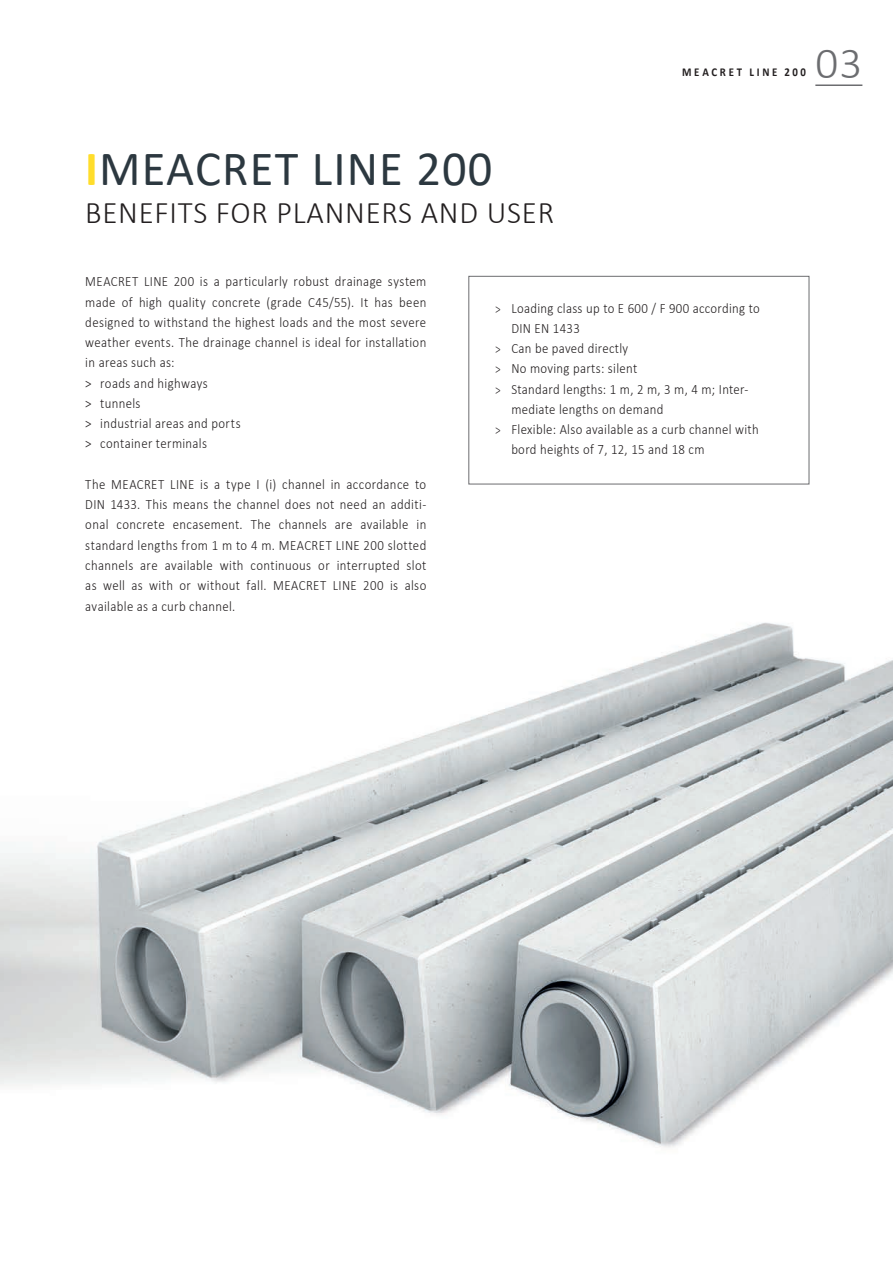
<style>
.page{position:relative;width:893px;height:1263px;background:#fff}
.page>*{position:absolute;margin:0;border:0;box-sizing:border-box;transform-origin:0 0}
.t1{font:49.5px "Calibri";letter-spacing:.025em;color:#2c3840}
.t2{font:300 45px "Calibri";color:#6c6d70}
.t3{font:300 31.5px "Calibri";letter-spacing:.025em;color:#231f20}
.t4{font:300 14.25px/20.2px "Calibri";letter-spacing:.025em;color:#231f20;scale:.9 1}
.t5{font:700 12px "Calibri";letter-spacing:.255em;color:#231f20;scale:.9 1}
.s1{font-weight:700;color:#ffdd2b}
.s2{font-family:"Conduit ITC Pro"}
</style>
<div class="page">
<hr style="left:815px;top:84px;width:47px;height:2px;background:#6c6d70">
<div style="left:469px;top:276px;width:340px;height:208px;border:1px solid #6c6d70"></div>
<img style="left:0;top:622px;width:893px;height:526px">
<p class="t5" style="left:682px;top:64px;width:139px">MEACRET LINE 200</p>
<h2 class="t2" style="left:815px;top:35px;width:49px">03</h2>
<h1 class="t1" style="left:85px;top:134px;width:409px"><span class="s1">I</span>MEACRET LINE 200</h1>
<h3 class="t3" style="left:85px;top:193px;width:471px">BENEFITS FOR PLANNERS AND USER</h3>
<p class="t4" style="left:85px;top:271px;width:380px">MEACRET LINE 200 is a particularly robust drainage system made of high quality concrete (grade C45/55). It has been designed to withstand the highest loads and the most severe weather events. The drainage channel is ideal for installation in areas such as:<br>&gt; roads and highways<br>&gt; tunnels<br>&gt; industrial areas and ports<br>&gt; container terminals</p>
<p class="t4" style="left:85px;top:474px;width:380px;text-align:justify">The MEACRET LINE is a type I (i) channel in accordance to DIN 1433. This means the channel does not need an additi&shy;onal concrete encasement. The channels are available in standard lengths from 1 m to 4 m. MEACRET LINE 200 slotted channels are available with continuous or interrupted slot as well as with or without fall. MEACRET LINE 200 is also available as a curb channel.</p>
<p class="t4" style="left:494px;top:297px;width:297px"><span class="s2">&gt;</span> Loading class up to E 600 / F 900 according to</p>
<p class="t4" style="left:511px;top:318px;width:78px">DIN EN 1433</p>
<p class="t4" style="left:494px;top:338px;width:150px"><span class="s2">&gt;</span> Can be paved directly</p>
<p class="t4" style="left:494px;top:358px;width:160px"><span class="s2">&gt;</span> No moving parts: silent</p>
<p class="t4" style="left:494px;top:378px;width:284px"><span class="s2">&gt;</span> Standard lengths: 1 m, 2 m, 3 m, 4 m; Inter-</p>
<p class="t4" style="left:511px;top:399px;width:170px">mediate lengths on demand</p>
<p class="t4" style="left:494px;top:419px;width:295px"><span class="s2">&gt;</span> Flexible: Also available as a curb channel with</p>
<p class="t4" style="left:511px;top:439px;width:216px">bord heights of 7, 12, 15 and 18 cm</p>
</div>
